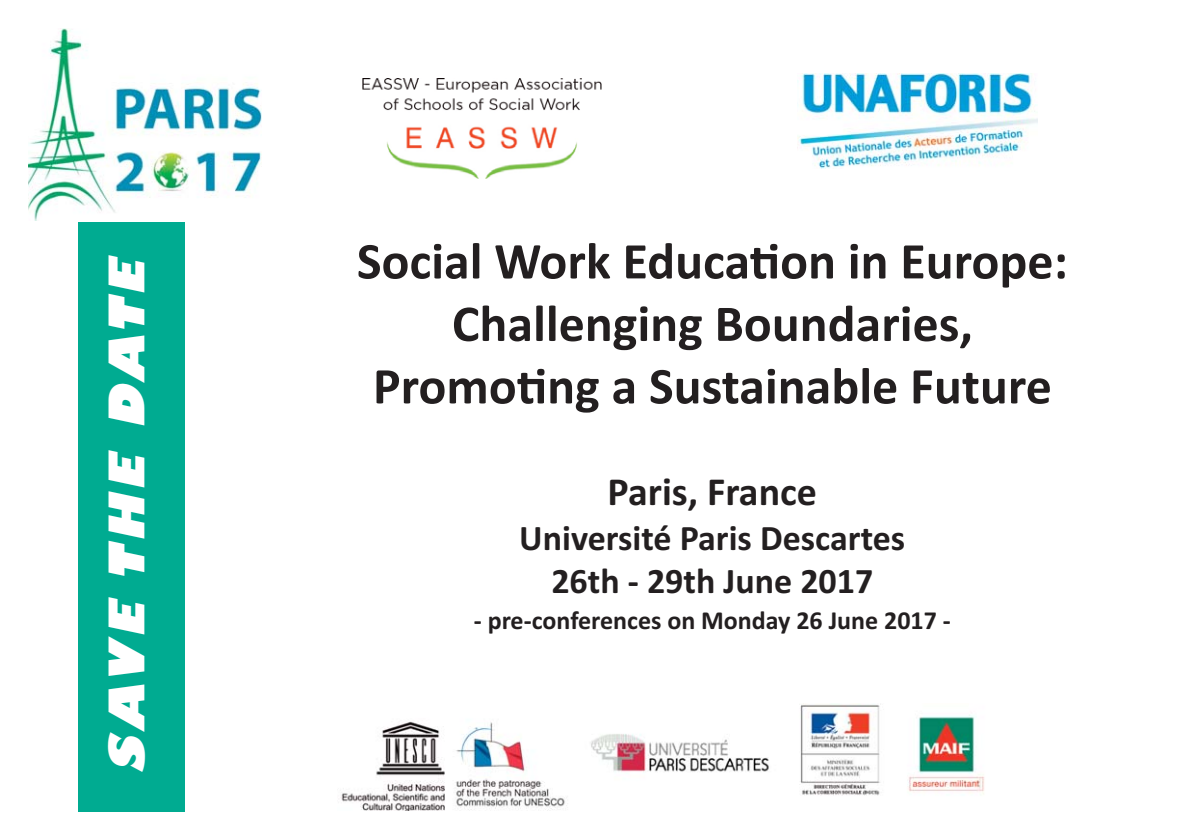
<style>
.page{position:relative;width:1191px;height:840px;background:#fff}
.page>*{position:absolute;margin:0;border:0;box-sizing:border-box;transform-origin:0 0}
.t1{font:700 52px/62.4px "Calibri";color:#231f20;text-align:center}
.t2{font:italic 800 48px "Gill Sans";letter-spacing:.11em;color:#fff}
.t3{font:700 40px "Calibri";color:#231f20}
.t4{font:700 36px/43.2px "Calibri";color:#231f20;text-align:center}
.t5{font:700 26px "Calibri";color:#231f20}
</style>
<div class="page">
<div style="left:78px;top:222px;width:106px;height:589px;background:#00ab91"></div>
<img style="left:28px;top:28px;width:234px;height:192px">
<img style="left:362px;top:79px;width:240px;height:99px">
<img style="left:797px;top:73px;width:240px;height:95px">
<img style="left:340px;top:703px;width:644px;height:107px">
<p class="t2" style="left:109px;top:772px;width:512px;rotate:-90deg">SAVE THE DATE</p>
<p class="t1" style="left:357px;top:234px;width:712px">Social Work Education in Europe:<br>Challenging Boundaries,<br>Promoting a Sustainable Future</p>
<p class="t3" style="left:607px;top:477px;width:211px">Paris, France</p>
<p class="t4" style="left:519px;top:519px;width:387px">Université Paris Descartes<br>26th ‐ 29th June 2017</p>
<p class="t5" style="left:474px;top:611px;width:478px">‐ pre‐conferences on Monday 26 June 2017 ‐</p>
</div>
